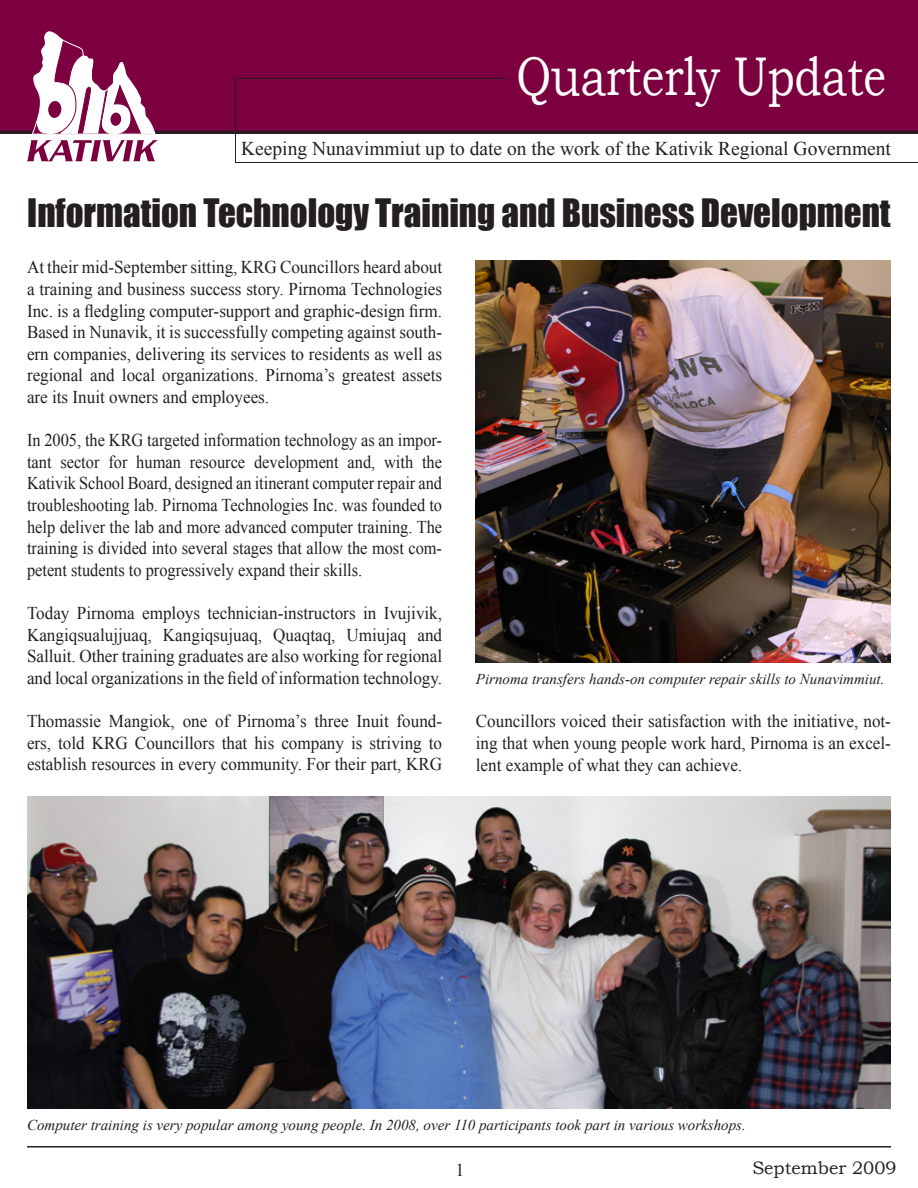
<style>
.page{position:relative;width:918px;height:1188px;background:#fff}
.page>*{position:absolute;margin:0;border:0;box-sizing:border-box;transform-origin:0 0}
.t1{font:54.3px "Bookman Old Style";color:#fff;scale:.8 1}
.t2{font:36px "Impact";color:#231f20}
.t3{font:19.5px "Times New Roman";color:#231f20}
.t4{font:18px/21.6px "Times New Roman";color:#231f20;text-align:justify;scale:.95 1}
.t5{font:18px/21.6px "Times New Roman";color:#231f20;text-align:justify;scale:.91 1}
.t6{font:18px "Bookman Old Style";color:#231f20}
.t7{font:18px "Times New Roman";color:#231f20}
.t8{font:italic 15px "Times New Roman";color:#231f20}
</style>
<div class="page">
<img style="left:27px;top:796px;width:864px;height:312px">
<img style="left:476px;top:261px;width:415px;height:401px">
<div style="left:0;top:0;width:918px;height:134px;background:#7c0040"></div>
<hr style="left:27px;top:1146px;width:864px;height:2px;background:#231f20">
<hr style="left:0;top:131px;width:918px;height:3px;background:#231f20">
<hr style="left:235px;top:162px;width:683px;height:1px;background:#231f20">
<hr style="left:235px;top:78px;width:1px;height:85px;background:#231f20">
<hr style="left:235px;top:78px;width:273px;height:1px;background:#231f20">
<svg style="left:27px;top:31px;width:131px;height:130px"></svg>
<h1 class="t1" style="left:516px;top:46px;width:464px">Quarterly Update</h1>
<p class="t3" style="left:241px;top:137px;width:651px">Keeping Nunavimmiut up to date on the work of the Kativik Regional Government</p>
<h2 class="t2" style="left:27px;top:190px;width:865px">Information Technology Training and Business Development</h2>
<p class="t4" style="left:27px;top:256px;width:439px">At their mid-September sitting, KRG Councillors heard about a training and business success story. Pirnoma Technologies Inc. is a fledgling computer-support and graphic-design firm.<br>Based in Nunavik, it is successfully competing against south&shy;ern companies, delivering its services to residents as well as regional and local organizations. Pirnoma’s greatest assets are its Inuit owners and employees.</p>
<p class="t5" style="left:27px;top:429px;width:458px">In 2005, the KRG targeted information technology as an impor&shy;tant sector for human resource development and, with the Kativik School Board, designed an itinerant computer repair and troubleshooting lab. Pirnoma Technologies Inc. was founded to help deliver the lab and more advanced computer training. The training is divided into several stages that allow the most com&shy;petent students to progressively expand their skills.</p>
<p class="t4" style="left:27px;top:602px;width:439px">Today Pirnoma employs technician-instructors in Ivujivik, Kangiqsualujjuaq, Kangiqsujuaq, Quaqtaq, Umiujaq and Salluit. Other training graduates are also working for regional and local organizations in the field of information technology.</p>
<p class="t4" style="left:27px;top:710px;width:439px">Thomassie Mangiok, one of Pirnoma’s three Inuit found&shy;ers, told KRG Councillors that his company is striving to establish resources in every community. For their part, KRG</p>
<p class="t4" style="left:476px;top:710px;width:438px">Councillors voiced their satisfaction with the initiative, not&shy;ing that when young people work hard, Pirnoma is an excel&shy;lent example of what they can achieve.</p>
<p class="t8" style="left:476px;top:670px;width:410px">Pirnoma transfers hands-on computer repair skills to Nunavimmiut.</p>
<p class="t8" style="left:27px;top:1116px;width:720px">Computer training is very popular among young people. In 2008, over 110 participants took part in various workshops.</p>
<p class="t7" style="left:456px;top:1160px;width:10px">1</p>
<p class="t6" style="left:752px;top:1157px;width:146px">September 2009</p>
</div>
